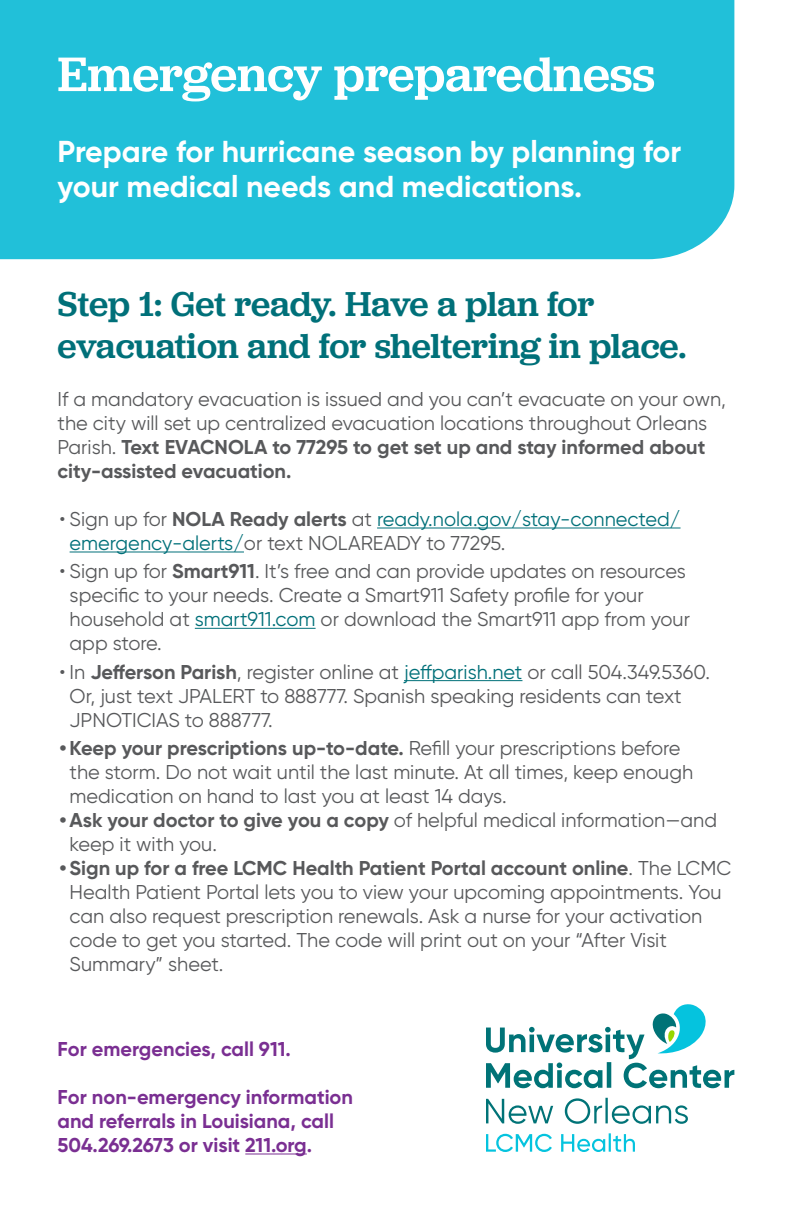
<style>
.page{position:relative;width:792px;height:1224px;background:#fff}
.page>*{position:absolute;margin:0;border:0;box-sizing:border-box;transform-origin:0 0}
.t1{font:500 50.4px "Jubilat";letter-spacing:-.005em;color:#fff}
.t2{font:500 36px/42px "Jubilat";letter-spacing:-.005em;color:#007079}
.t3{font:700 30.2px/35.4px "Gilroy";color:#fff}
.t4{font:20px/24px "Gilroy";color:#58595b}
.t5{font:700 20px/24px "Gilroy";color:#7a2f92}
.t6{font:20px/24px "Gilroy";color:#007079}
.s1{font-weight:700}
.s2{color:#58595b}
.s3{font-weight:700;color:#58595b}
.s4{color:#007079}
</style>
<div class="page">
<div style="left:0;top:0;width:734px;height:259px;background:#21c0d9"></div>
<hr style="left:377px;top:527px;width:304px;height:1px;background:#007079">
<hr style="left:70px;top:551px;width:174px;height:1px;background:#007079">
<hr style="left:195px;top:628px;width:121px;height:1px;background:#007079">
<hr style="left:404px;top:680px;width:118px;height:1px;background:#007079">
<hr style="left:245px;top:1153px;width:62px;height:1px;background:#7a2f92">
<svg style="left:486px;top:1133px;width:149px;height:19px"></svg>
<svg style="left:486px;top:1004px;width:248px;height:120px"></svg>
<h1 class="t1" style="left:58px;top:41px;width:599px">Emergency preparedness</h1>
<h3 class="t3" style="left:58px;top:133px;width:625px">Prepare for hurricane season by planning for your medical needs and medications.</h3>
<h2 class="t2" style="left:58px;top:282px;width:630px">Step 1: Get ready. Have a plan for evacuation and for sheltering in place.</h2>
<p class="t4" style="left:58px;top:387px;width:670px">If a mandatory evacuation is issued and you can’t evacuate on your own, the city will set up centralized evacuation locations throughout Orleans Parish. <span class="s1">Text EVACNOLA to 77295 to get set up and stay informed about city-assisted evacuation.</span></p>
<p class="t6" style="left:70px;top:507px;width:612px;text-indent:-10px"><span class="s2">• Sign up for</span> <span class="s3">NOLA Ready alerts</span> <span class="s2">at</span> ready.nola.gov/stay-connected/ emergency-alerts/<span class="s2">or text NOLAREADY to 77295.</span></p>
<p class="t4" style="left:70px;top:559px;width:622px;text-indent:-10px">• Sign up for <span class="s1">Smart911</span>. It’s free and can provide updates on resources specific to your needs. Create a Smart911 Safety profile for your household at <span class="s4">smart911.com</span> or download the Smart911 app from your app store.</p>
<p class="t4" style="left:70px;top:659px;width:642px;text-indent:-10px">• In <span class="s1">Jefferson Parish</span>, register online at <span class="s4">jeffparish.net</span> or call 504.349.5360.<br>Or, just text JPALERT to 888777. Spanish speaking residents can text<br>JPNOTICIAS to 888777.</p>
<p class="t4" style="left:70px;top:736px;width:625px;text-indent:-10px"><span class="s1">•Keep your prescriptions up-to-date.</span> Refill your prescriptions before the storm. Do not wait until the last minute. At all times, keep enough medication on hand to last you at least 14 days.</p>
<p class="t4" style="left:70px;top:808px;width:649px;text-indent:-10px"><span class="s1">•Ask your doctor to give you a copy</span> of helpful medical information—and keep it with you.</p>
<p class="t4" style="left:70px;top:856px;width:663px;text-indent:-10px"><span class="s1">•Sign up for a free LCMC Health Patient Portal account online</span>. The LCMC Health Patient Portal lets you to view your upcoming appointments. You can also request prescription renewals. Ask a nurse for your activation code to get you started. The code will print out on your “After Visit Summary” sheet.</p>
<p class="t5" style="left:58px;top:1037px;width:235px">For emergencies, call 911.</p>
<p class="t5" style="left:58px;top:1085px;width:297px">For non-emergency information and referrals in Louisiana, call<br>504.269.2673 or visit 211.org.</p>
</div>
